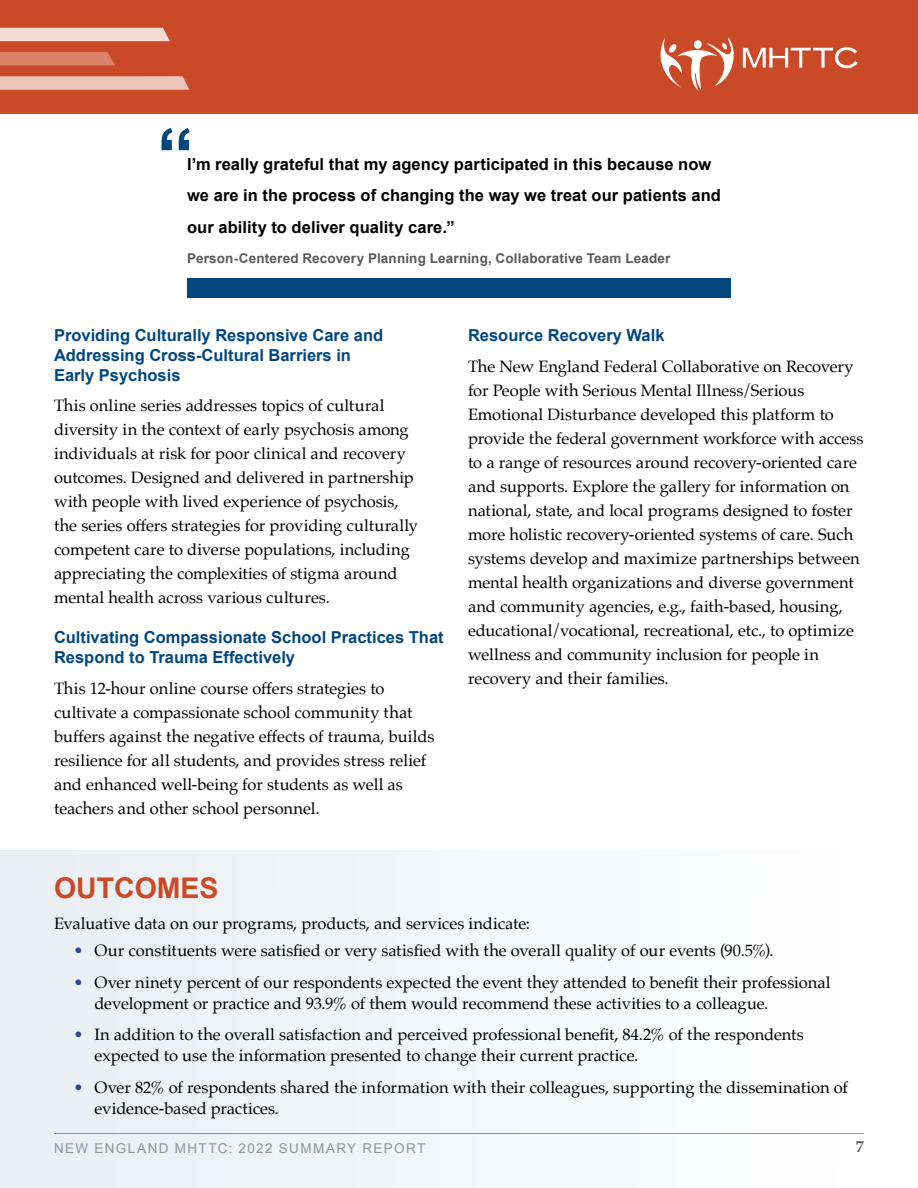
<style>
.page{position:relative;width:918px;height:1188px;background:#fff}
.page>*{position:absolute;margin:0;border:0;box-sizing:border-box;transform-origin:0 0}
.t1{font:700 75px "Arial";color:#00467f}
.t2{font:700 28.5px "Arial";color:#ca4a28}
.t3{font:16.5px/24px "Palatino";letter-spacing:-.005em;color:#000}
.t4{font:700 16.5px/19.8px "Arial";color:#00467f}
.t5{font:700 16.5px/31.5px "Arial";letter-spacing:.005em;color:#000}
.t6{font:700 16.5px "Palatino";color:#58595b}
.Infographic_Text{font:700 13.5px "Arial";letter-spacing:.015em;color:#58595b}
.t7{font:13.5px "Arial";letter-spacing:.105em;color:#919396}
.s1{color:#2e4797}
</style>
<div class="page">
<div style="left:0;top:850px;width:918px;height:338px;background:#f4f7f9"></div>
<div style="left:187px;top:278px;width:544px;height:19px;background:#00467f"></div>
<hr style="left:54px;top:1133px;width:810px;height:1px;background:#919396">
<div style="left:0;top:0;width:918px;height:114px;background:#ca4a28"></div>
<svg style="left:661px;top:37px;width:197px;height:54px"></svg>
<div style="left:0;top:28px;width:170px;height:13px;background:#f4dcd5"></div>
<svg style="left:0;top:52px;width:115px;height:13px"></svg>
<svg style="left:0;top:76px;width:190px;height:14px"></svg>
<h3 class="t1" style="left:157px;top:106px;width:39px">“</h3>
<p class="t5" style="left:187px;top:149px;width:535px">I’m really grateful that my agency participated in this because now we are in the process of changing the way we treat our patients and our ability to deliver quality care.”</p>
<p class="Infographic_Text" style="left:187px;top:249px;width:485px">Person-Centered Recovery Planning Learning, Collaborative Team Leader</p>
<h2 class="t4" style="left:54px;top:326px;width:331px">Providing Culturally Responsive Care and<br>Addressing Cross-Cultural Barriers in<br>Early Psychosis</h2>
<p class="t3" style="left:54px;top:394px;width:366px">This online series addresses topics of cultural diversity in the context of early psychosis among individuals at risk for poor clinical and recovery outcomes. Designed and delivered in partnership with people with lived experience of psychosis, the series offers strategies for providing culturally competent care to diverse populations, including appreciating the complexities of stigma around mental health across various cultures.</p>
<h2 class="t4" style="left:54px;top:628px;width:391px">Cultivating Compassionate School Practices That<br>Respond to Trauma Effectively</h2>
<p class="t3" style="left:54px;top:676px;width:382px">This 12-hour online course offers strategies to cultivate a compassionate school community that buffers against the negative effects of trauma, builds resilience for all students, and provides stress relief and enhanced well-being for students as well as teachers and other school personnel.</p>
<h2 class="t4" style="left:468px;top:326px;width:198px">Resource Recovery Walk</h2>
<p class="t3" style="left:468px;top:354px;width:397px">The New England Federal Collaborative on Recovery for People with Serious Mental Illness/Serious Emotional Disturbance developed this platform to provide the federal government workforce with access to a range of resources around recovery-oriented care and supports. Explore the gallery for information on national, state, and local programs designed to foster more holistic recovery-oriented systems of care. Such systems develop and maximize partnerships between mental health organizations and diverse government and community agencies, e.g., faith-based, housing, educational/vocational, recreational, etc., to optimize wellness and community inclusion for people in recovery and their families.</p>
<h1 class="t2" style="left:54px;top:869px;width:166px">OUTCOMES</h1>
<p class="t3" style="left:54px;top:911px;width:478px">Evaluative data on our programs, products, and services indicate:</p>
<p class="t3" style="left:74px;top:939px;width:701px"><span class="s1">•</span> Our constituents were satisfied or very satisfied with the overall quality of our events (90.5%).</p>
<p class="t3" style="left:94px;top:972px;width:738px;line-height:21px;text-indent:-21px"><span class="s1">•</span> Over ninety percent of our respondents expected the event they attended to benefit their professional development or practice and 93.9% of them would recommend these activities to a colleague.</p>
<p class="t3" style="left:94px;top:1024px;width:711px;line-height:21px;text-indent:-21px"><span class="s1">•</span> In addition to the overall satisfaction and perceived professional benefit, 84.2% of the respondents expected to use the information presented to change their current practice.</p>
<p class="t3" style="left:94px;top:1077px;width:755px;line-height:21px;text-indent:-21px"><span class="s1">•</span> Over 82% of respondents shared the information with their colleagues, supporting the dissemination of evidence-based practices.</p>
<p class="t7" style="left:54px;top:1139px;width:373px">NEW ENGLAND MHTTC: 2022 SUMMARY REPORT</p>
<p class="t6" style="left:856px;top:1132px;width:10px">7</p>
</div>
